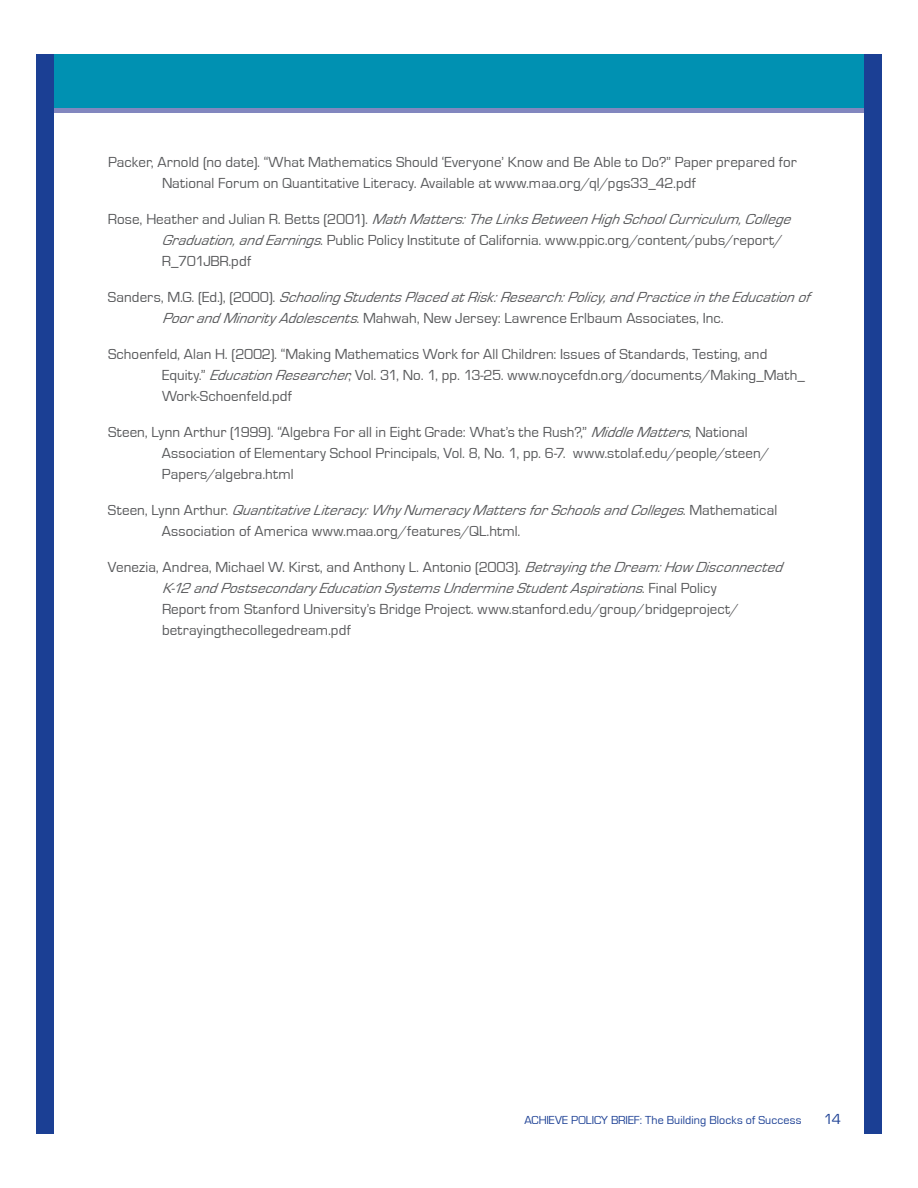
<style>
.page{position:relative;width:918px;height:1188px;background:#fff}
.page>*{position:absolute;margin:0;border:0;box-sizing:border-box;transform-origin:0 0}
.t1{font:15px/21px "Eurostile";letter-spacing:.005em;color:#57585a}
.t2{font:italic 15px/21px "Eurostile";color:#57585a}
.t3{font:15px "Eurostile";color:#1b3f94}
.t4{font:12px "Eurostile";letter-spacing:.01em;color:#1b3f94}
.s1{font-style:italic}
.s2{font-style:normal}
</style>
<div class="page">
<div style="left:40px;top:54px;width:835px;height:57px;background:#0091b2"></div>
<div style="left:39px;top:108px;width:825px;height:5px;background:#8287bf"></div>
<div style="left:36px;top:54px;width:18px;height:1080px;background:#1b3f94"></div>
<div style="left:864px;top:54px;width:18px;height:1080px;background:#1b3f94"></div>
<p class="t1" style="left:162px;top:152px;width:636px;text-indent:-54px">Packer, Arnold (no date). “What Mathematics Should ‘Everyone’ Know and Be Able to Do?” Paper prepared for<br>National Forum on Quantitative Literacy. Available at www.maa.org/ql/pgs33_42.pdf</p>
<p class="t1" style="left:162px;top:209px;width:636px;text-indent:-54px">R o s e , H e a t h e r a n d J u l i a n R . B e t t s ( 2 0 0 1 ) . <span class="s1">MathMatters:TheLinksBetweenHighSchoolCurriculum,College<br>Graduation,andEarnings</span>. Public Policy Institute of California. www.ppic.org/content/pubs/report/<br>R_701JBR.pdf</p>
<p class="t2" style="left:162px;top:287px;width:655px;text-indent:-54px"><span class="s2">S a n d e r s , M . G . ( E d . ) , ( 2 0 0 0 ) .</span> SchoolingStudentsPlacedatRisk:Research:Policy,andPracticeintheEducationof<br>PoorandMinorityAdolescents<span class="s2">. Mahwah, New Jersey: Lawrence Erlbaum Associates, Inc.</span></p>
<p class="t1" style="left:162px;top:344px;width:645px;text-indent:-54px">Schoenfeld, Alan H. (2002). “Making Mathematics Work for All Children: Issues of Standards, Testing, and<br>Equity.” <span class="s1">EducationResearcher</span>, Vol. 31, No. 1, pp. 13-25. www.noycefdn.org/documents/Making_Math_<br>Work-Schoenfeld.pdf</p>
<p class="t1" style="left:162px;top:422px;width:610px;text-indent:-54px">Steen, Lynn Arthur (1999). “Algebra For all in Eight Grade: What’s the Rush?,” <span class="s1">MiddleMatters</span>, National<br>Association of Elementary School Principals, Vol. 8, No. 1, pp. 6-7. www.stolaf.edu/people/steen/<br>Papers/algebra.html</p>
<p class="t1" style="left:162px;top:500px;width:617px;text-indent:-54px">S t e e n , L y n n A r t h u r . <span class="s1">QuantitativeLiteracy:WhyNumeracyMattersforSchoolsandColleges</span>. M a t h e m a t i c a l<br>Association of America www.maa.org/features/QL.html.</p>
<p class="t1" style="left:162px;top:557px;width:628px;text-indent:-54px">Venezia, Andrea, Michael W. Kirst, and Anthony L. Antonio (2003). <span class="s1">BetrayingtheDream:HowDisconnected K-12andPostsecondaryEducationSystemsUndermineStudentAspirations</span>. F i n a l P o l i c y<br>Report from Stanford University’s Bridge Project. www.stanford.edu/group/bridgeproject/ betrayingthecollegedream.pdf</p>
<p class="t4" style="left:524px;top:1114px;width:279px">ACHIEVE POLICY BRIEF: The Building Blocks of Success</p>
<p class="t3" style="left:824px;top:1111px;width:19px">14</p>
</div>
